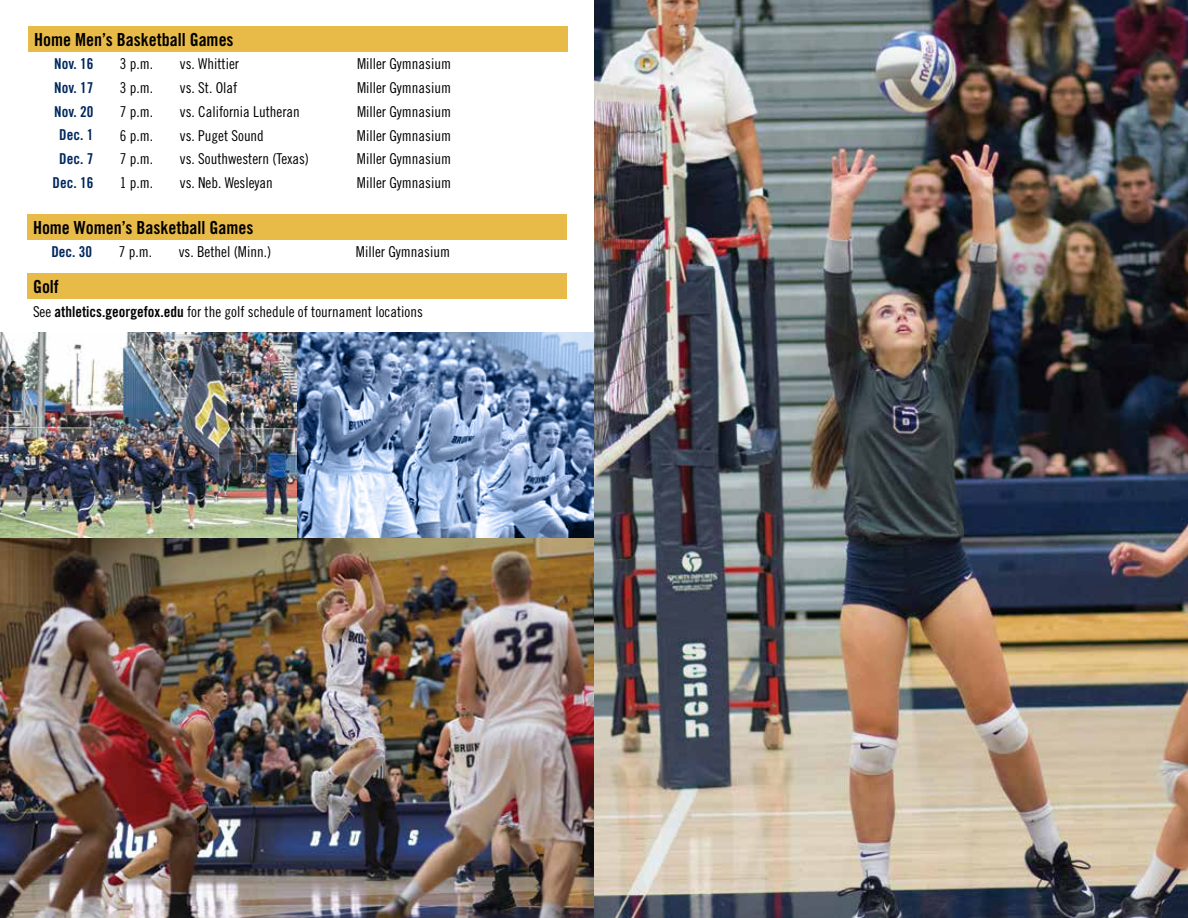
<style>
.page{position:relative;width:1188px;height:918px;background:#fff}
.page>*{position:absolute;margin:0;border:0;box-sizing:border-box;transform-origin:0 0}
.t1{font:18px "Trade Gothic Bold Cond Twenty";color:#000}
.t2{font:15px "Trade Gothic Cond Eighteen";color:#000}
.t3{font:15px "Trade Gothic Bold Cond Twenty";color:#00285e}
.s1{font-family:"Trade Gothic Bold Cond Twenty"}
</style>
<div class="page">
<div style="left:28px;top:26px;width:540px;height:26px;background:#e8ba48"></div>
<div style="left:27px;top:214px;width:540px;height:26px;background:#e8ba48"></div>
<div style="left:27px;top:273px;width:540px;height:26px;background:#e8ba48"></div>
<img style="left:594px;top:0;width:594px;height:918px">
<img style="left:0;top:538px;width:594px;height:380px">
<img style="left:0;top:333px;width:297px;height:205px">
<svg style="left:297px;top:333px;width:297px;height:205px;background:#7f98be"></svg>
<p class="t1" style="left:34px;top:28px;width:201px">Home Men’s Basketball Games</p>
<p class="t3" style="left:54px;top:55px;width:41px">Nov. 16</p>
<p class="t2" style="left:120px;top:55px;width:35px">3 p.m.</p>
<p class="t2" style="left:180px;top:55px;width:61px">vs. Whittier</p>
<p class="t2" style="left:357px;top:55px;width:96px">Miller Gymnasium</p>
<p class="t3" style="left:54px;top:78px;width:41px">Nov. 17</p>
<p class="t2" style="left:120px;top:79px;width:35px">3 p.m.</p>
<p class="t2" style="left:180px;top:79px;width:59px">vs. St. Olaf</p>
<p class="t2" style="left:357px;top:79px;width:96px">Miller Gymnasium</p>
<p class="t3" style="left:54px;top:102px;width:41px">Nov. 20</p>
<p class="t2" style="left:120px;top:103px;width:35px">7 p.m.</p>
<p class="t2" style="left:180px;top:103px;width:121px">vs. California Lutheran</p>
<p class="t2" style="left:357px;top:103px;width:96px">Miller Gymnasium</p>
<p class="t3" style="left:59px;top:126px;width:36px">Dec. 1</p>
<p class="t2" style="left:120px;top:126px;width:35px">6 p.m.</p>
<p class="t2" style="left:180px;top:126px;width:86px">vs. Puget Sound</p>
<p class="t2" style="left:357px;top:126px;width:96px">Miller Gymnasium</p>
<p class="t3" style="left:59px;top:150px;width:36px">Dec. 7</p>
<p class="t2" style="left:120px;top:150px;width:35px">7 p.m.</p>
<p class="t2" style="left:180px;top:150px;width:131px">vs. Southwestern (Texas)</p>
<p class="t2" style="left:357px;top:150px;width:96px">Miller Gymnasium</p>
<p class="t3" style="left:53px;top:173px;width:42px">Dec. 16</p>
<p class="t2" style="left:120px;top:174px;width:35px">1 p.m.</p>
<p class="t2" style="left:180px;top:174px;width:95px">vs. Neb. Wesleyan</p>
<p class="t2" style="left:357px;top:174px;width:96px">Miller Gymnasium</p>
<p class="t1" style="left:33px;top:216px;width:222px">Home Women’s Basketball Games</p>
<p class="t3" style="left:51px;top:243px;width:42px">Dec. 30</p>
<p class="t2" style="left:119px;top:243px;width:35px">7 p.m.</p>
<p class="t2" style="left:179px;top:243px;width:94px">vs. Bethel (Minn.)</p>
<p class="t2" style="left:356px;top:243px;width:96px">Miller Gymnasium</p>
<p class="t1" style="left:33px;top:276px;width:27px">Golf</p>
<p class="t2" style="left:33px;top:303px;width:391px">See <span class="s1">athletics.georgefox.edu</span> for the golf schedule of tournament locations</p>
</div>
